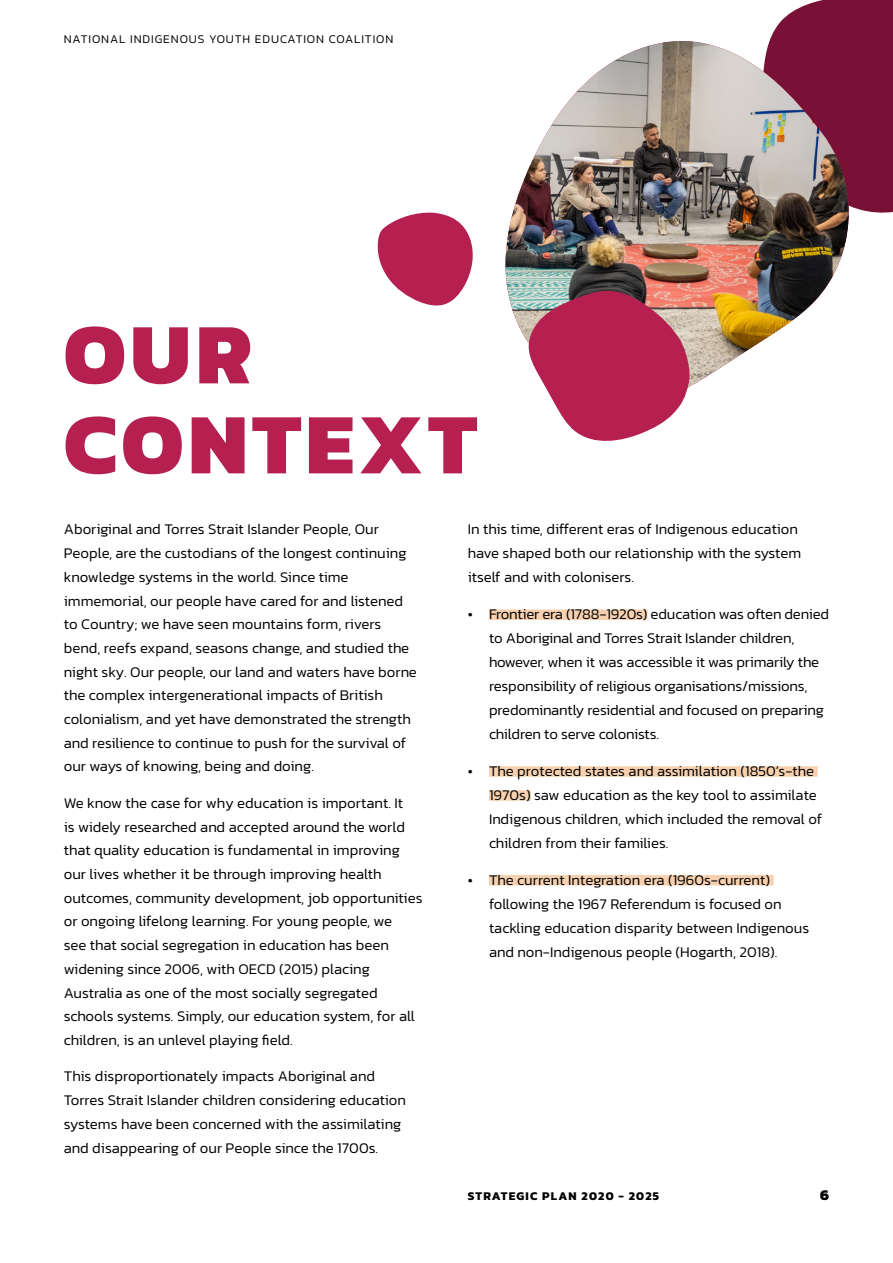
<style>
.page{position:relative;width:893px;height:1263px;background:#fff}
.page>*{position:absolute;margin:0;border:0;box-sizing:border-box;transform-origin:0 0}
.heading{font:800 87px/90px "Kanit";letter-spacing:.05em;color:#b52051}
.body{font:300 15px/23.7px "Kanit";color:#000}
.t1{font:800 15px "Kanit";color:#000}
.t2{font:300 12px "Kanit";letter-spacing:.075em;color:#000}
.t3{font:700 12px "Kanit";letter-spacing:.1em;color:#000}
</style>
<div class="page">
<div style="left:771px;top:0;width:122px;height:213px;background:#781135"></div>
<div style="left:489px;top:609px;width:158px;height:11px;background:#f7d1af"></div>
<div style="left:489px;top:766px;width:329px;height:11px;background:#f7d1af"></div>
<div style="left:489px;top:790px;width:42px;height:11px;background:#f7d1af"></div>
<div style="left:489px;top:875px;width:285px;height:10px;background:#f7d1af"></div>
<div style="left:769px;top:37px;width:91px;height:176px;background:#781135"></div>
<img style="left:505px;top:41px;width:345px;height:345px">
<svg style="left:377px;top:212px;width:96px;height:94px"></svg>
<svg style="left:528px;top:290px;width:164px;height:151px;background:#c05173"></svg>
<p class="t2" style="left:64px;top:31px;width:331px">NATIONAL INDIGENOUS YOUTH EDUCATION COALITION</p>
<p class="heading" style="left:64px;top:306px;width:415px">OUR<br>CONTEXT</p>
<p class="body" style="left:64px;top:517px;width:355px">Aboriginal and Torres Strait Islander People, Our People, are the custodians of the longest continuing knowledge systems in the world. Since time immemorial, our people have cared for and listened to Country; we have seen mountains form, rivers bend, reefs expand, seasons change, and studied the night sky. Our people, our land and waters have borne the complex intergenerational impacts of British colonialism, and yet have demonstrated the strength and resilience to continue to push for the survival of our ways of knowing, being and doing.</p>
<p class="body" style="left:64px;top:791px;width:360px">We know the case for why education is important. It<br>is widely researched and accepted around the world that quality education is fundamental in improving our lives whether it be through improving health outcomes, community development, job opportunities or ongoing lifelong learning. For young people, we<br>see that social segregation in education has been widening since 2006, with OECD (2015) placing Australia as one of the most socially segregated schools systems. Simply, our education system, for all children, is an unlevel playing field.</p>
<p class="body" style="left:64px;top:1064px;width:344px">This disproportionately impacts Aboriginal and Torres Strait Islander children considering education systems have been concerned with the assimilating and disappearing of our People since the 1700s.</p>
<p class="body" style="left:468px;top:517px;width:335px">In this time, different eras of Indigenous education have shaped both our relationship with the system itself and with colonisers.</p>
<p class="body" style="left:489px;top:602px;width:342px;text-indent:-21px">• Frontier era (1788-1920s) education was often denied to Aboriginal and Torres Strait Islander children, however, when it was accessible it was primarily the responsibility of religious organisations/missions, predominantly residential and focused on preparing children to serve colonists.</p>
<p class="body" style="left:489px;top:759px;width:335px;text-indent:-21px">• The protected states and assimilation (1850’s-the 1970s) saw education as the key tool to assimilate Indigenous children, which included the removal of children from their families.</p>
<p class="body" style="left:489px;top:867px;width:322px;text-indent:-21px">• The current Integration era (1960s-current) following the 1967 Referendum is focused on tackling education disparity between Indigenous and non-Indigenous people (Hogarth, 2018).</p>
<p class="t3" style="left:468px;top:1186px;width:193px">STRATEGIC PLAN 2020 - 2025</p>
<p class="t1" style="left:820px;top:1183px;width:10px">6</p>
</div>
